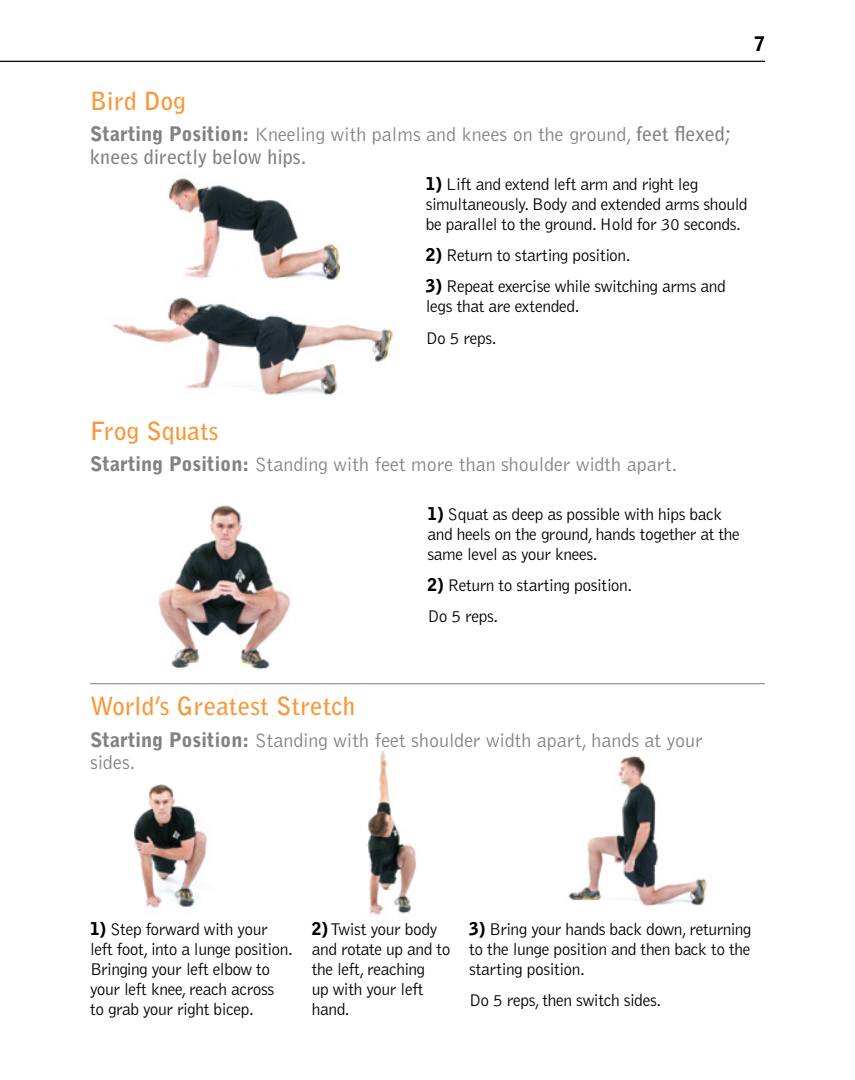
<style>
.page{position:relative;width:855px;height:1080px;background:#fff}
.page>*{position:absolute;margin:0;border:0;box-sizing:border-box;transform-origin:0 0}
.Movement_Name_Prepar{font:700 25px "Bell Gothic";letter-spacing:.01em;color:#f8983a}
.t1{font:300 20px/22.5px "Bell Gothic";color:#808285}
.t2{font:900 20px "Bell Gothic";color:#000}
.t3{font:300 17.5px/20px "Bell Gothic";letter-spacing:-.025em;color:#000}
.s1{font-weight:900}
.s2{font-weight:700}
</style>
<div class="page">
<img style="left:112px;top:297px;width:283px;height:98px">
<img style="left:168px;top:178px;width:173px;height:102px">
<img style="left:133px;top:784px;width:74px;height:124px">
<img style="left:568px;top:756px;width:139px;height:151px">
<img style="left:367px;top:751px;width:50px;height:164px">
<img style="left:158px;top:505px;width:133px;height:165px">
<hr style="left:0;top:61px;width:765px;height:1px;background:#000">
<hr style="left:90px;top:683px;width:675px;height:1px;background:#939598">
<p class="t2" style="left:754px;top:32px;width:13px">7</p>
<p class="Movement_Name_Prepar" style="left:90px;top:86px;width:98px">Bird Dog</p>
<p class="t1" style="left:90px;top:124px;width:643px"><span class="s1">Starting Position:</span> Kneeling with palms and knees on the ground, <span class="s2">feet flexed; knees directly below hips.</span></p>
<p class="t3" style="left:426px;top:175px;width:323px"><span class="s1">1)</span> Lift and extend left arm and right leg simultaneously. Body and extended arms should be parallel to the ground. Hold for 30 seconds.</p>
<p class="t3" style="left:426px;top:246px;width:206px"><span class="s1">2)</span> Return to starting position.</p>
<p class="t3" style="left:426px;top:277px;width:301px"><span class="s1">3)</span> Repeat exercise while switching arms and legs that are extended.</p>
<p class="t3" style="left:426px;top:328px;width:72px">Do 5 reps.</p>
<p class="Movement_Name_Prepar" style="left:90px;top:416px;width:130px">Frog Squats</p>
<p class="t1" style="left:90px;top:454px;width:589px"><span class="s1">Starting Position:</span> Standing with feet more than shoulder width apart.</p>
<p class="t3" style="left:428px;top:504px;width:314px"><span class="s1">1)</span> Squat as deep as possible with hips back and heels on the ground, hands together at the same level as your knees.</p>
<p class="t3" style="left:428px;top:575px;width:206px"><span class="s1">2)</span> Return to starting position.</p>
<p class="t3" style="left:428px;top:607px;width:72px">Do 5 reps.</p>
<p class="Movement_Name_Prepar" style="left:90px;top:691px;width:267px">World’s Greatest Stretch</p>
<p class="t1" style="left:90px;top:729px;width:614px"><span class="s1">Starting Position:</span> Standing with feet shoulder width apart, hands at your sides.</p>
<p class="t3" style="left:90px;top:920px;width:205px"><span class="s1">1)</span> Step forward with your left foot, into a lunge position.<br>Bringing your left elbow to your left knee, reach across<br>to grab your right bicep.</p>
<p class="t3" style="left:312px;top:920px;width:128px"><span class="s1">2)</span> Twist your body</p>
<p class="t3" style="left:312px;top:940px;width:140px">and rotate up and to</p>
<p class="t3" style="left:312px;top:960px;width:115px">the left, reaching</p>
<p class="t3" style="left:312px;top:980px;width:113px">up with your left</p>
<p class="t3" style="left:312px;top:1000px;width:40px">hand.</p>
<p class="t3" style="left:469px;top:920px;width:284px;text-align:justify"><span class="s1">3)</span> Bring your hands back down, returning to the lunge position and then back to the starting position.</p>
<p class="t3" style="left:469px;top:991px;width:194px">Do 5 reps, then switch sides.</p>
</div>
